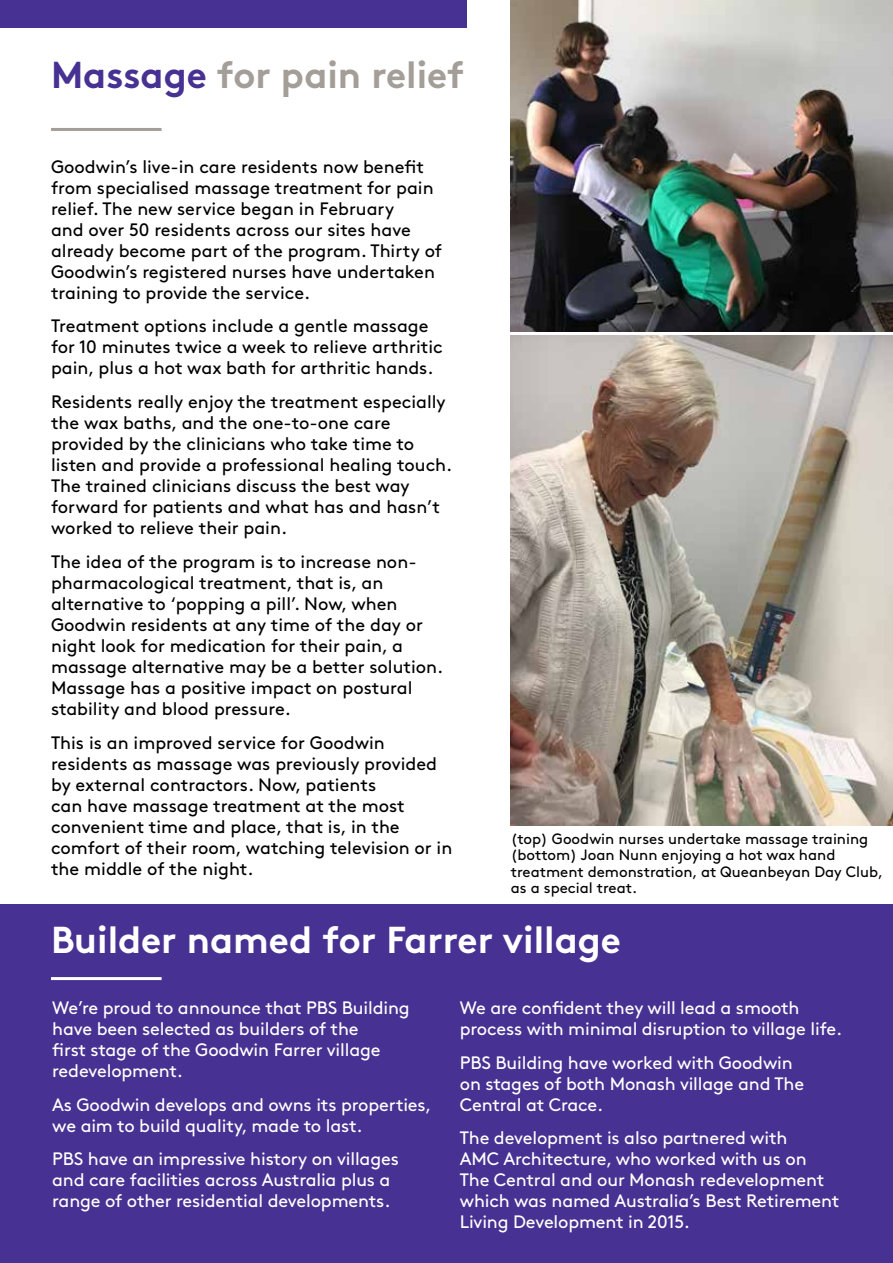
<style>
.page{position:relative;width:893px;height:1263px;background:#fff}
.page>*{position:absolute;margin:0;border:0;box-sizing:border-box;transform-origin:0 0}
.t1{font:700 37.5px "Brown Std";color:#fff}
.t2{font:700 37.5px "Brown Std";color:#a49e99}
.t3{font:18px/21px "Brown Std";color:#000}
.t4{font:18px/21px "Brown Std";letter-spacing:-.01em;color:#fff}
.t5{font:700 16.5px "Brown Std";color:#fff}
.t6{font:15px/16.5px "Brown Std";color:#000}
.s1{color:#473192}
</style>
<div class="page">
<div style="left:0;top:0;width:466px;height:28px;background:#473192"></div>
<img style="left:511px;top:0;width:382px;height:331px">
<img style="left:511px;top:336px;width:382px;height:489px">
<div style="left:0;top:904px;width:893px;height:359px;background:#473192"></div>
<hr style="left:51px;top:977px;width:111px;height:3px;background:#fff">
<hr style="left:51px;top:128px;width:111px;height:3px;background:#a49e99">
<h1 class="t2" style="left:51px;top:52px;width:415px"><span class="s1">Massage</span> for pain relief</h1>
<p class="t3" style="left:51px;top:156px;width:393px">Goodwin’s live-in care residents now benefit from specialised massage treatment for pain relief. The new service began in February<br>and over 50 residents across our sites have already become part of the program. Thirty of Goodwin’s registered nurses have undertaken training to provide the service.</p>
<p class="t3" style="left:51px;top:316px;width:393px">Treatment options include a gentle massage for 10 minutes twice a week to relieve arthritic pain, plus a hot wax bath for arthritic hands.</p>
<p class="t3" style="left:51px;top:391px;width:403px">Residents really enjoy the treatment especially the wax baths, and the one-to-one care provided by the clinicians who take time to listen and provide a professional healing touch.<br>The trained clinicians discuss the best way forward for patients and what has and hasn’t worked to relieve their pain.</p>
<p class="t3" style="left:51px;top:551px;width:394px">The idea of the program is to increase non&shy;pharmacological treatment, that is, an alternative to ‘popping a pill’. Now, when Goodwin residents at any time of the day or night look for medication for their pain, a massage alternative may be a better solution.<br>Massage has a positive impact on postural stability and blood pressure.</p>
<p class="t3" style="left:51px;top:732px;width:403px">This is an improved service for Goodwin residents as massage was previously provided by external contractors. Now, patients<br>can have massage treatment at the most convenient time and place, that is, in the comfort of their room, watching television or in the middle of the night.</p>
<p class="t6" style="left:511px;top:830px;width:374px">(top) Goodwin nurses undertake massage training (bottom) Joan Nunn enjoying a hot wax hand treatment demonstration, at Queanbeyan Day Club, as a special treat.</p>
<h1 class="t1" style="left:51px;top:917px;width:571px">Builder named for Farrer village</h1>
<p class="t4" style="left:52px;top:997px;width:359px">We’re proud to announce that PBS Building have been selected as builders of the<br>first stage of the Goodwin Farrer village redevelopment.</p>
<p class="t4" style="left:52px;top:1094px;width:381px">As Goodwin develops and owns its properties, we aim to build quality, made to last.</p>
<p class="t4" style="left:52px;top:1149px;width:348px">PBS have an impressive history on villages and care facilities across Australia plus a range of other residential developments.</p>
<p class="t4" style="left:460px;top:997px;width:384px">We are confident they will lead a smooth process with minimal disruption to village life.</p>
<p class="t4" style="left:460px;top:1052px;width:346px">PBS Building have worked with Goodwin on stages of both Monash village and The<br>Central at Crace.</p>
<p class="t4" style="left:460px;top:1128px;width:381px">The development is also partnered with<br>AMC Architecture, who worked with us on The Central and our Monash redevelopment which was named Australia’s Best Retirement Living Development in 2015.</p>
<p class="t5" style="left:815px;top:1202px;width:12px">4</p>
</div>
